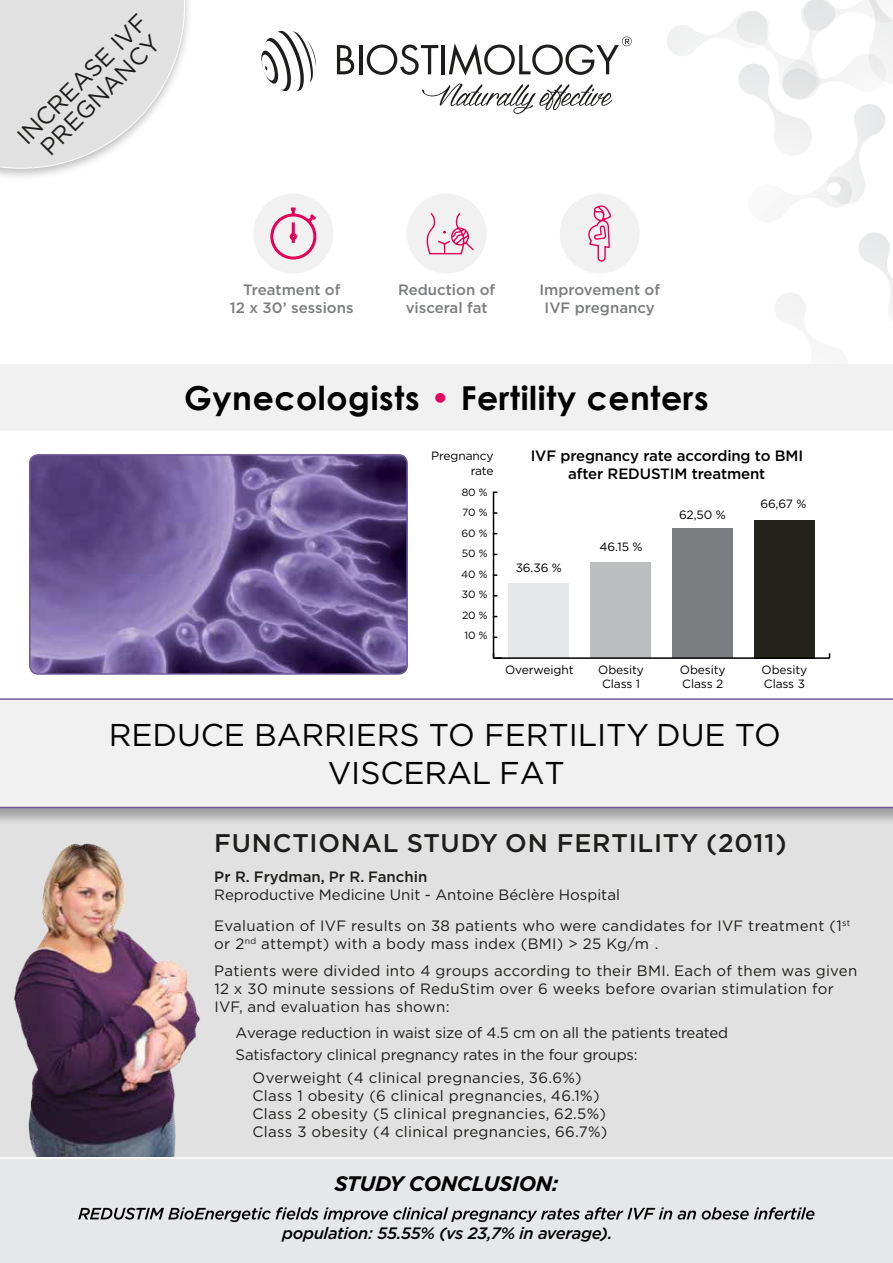
<style>
.page{position:relative;width:893px;height:1263px;background:#e2e1e1}
.page>*{position:absolute;margin:0;border:0;box-sizing:border-box;transform-origin:0 0}
.t1{font:700 33px "Century Gothic";letter-spacing:.02em;color:#000}
.t2{font:31.5px/37.8px "Gotham";letter-spacing:-.005em;color:#000;text-align:center}
.t3{font:500 25.5px "Gotham";letter-spacing:.03em;color:#1d1d1b}
.t4{font:24px/24px "Gotham";color:#1d1d1b;text-align:center}
.t5{font:italic 700 21px "Gotham";letter-spacing:-.02em;color:#000}
.t6{font:italic 500 16.5px "Gotham";letter-spacing:-.02em;color:#000}
.t7{font:15px/18px "Gotham";letter-spacing:.02em;color:#1d1d1b}
.t8{font:15px "Gotham";letter-spacing:-.01em;color:#1d1d1b}
.t9{font:500 15px/18px "Gotham";color:#7b7c7f;text-align:center}
.t10{font:500 15px/18px "Gotham";letter-spacing:-.01em;color:#000;text-align:center}
.t11{font:500 15px "Gotham";color:#1d1d1b}
.t12{font:12px/14.4px "Gotham";letter-spacing:-.01em;color:#000}
.t13{font:10.5px/20.5px "Gotham";letter-spacing:-.01em;color:#000;text-align:center}
.s1{color:#e5005a}
</style>
<div class="page">
<img style="left:14px;top:843px;width:186px;height:314px">
<div style="left:0;top:0;width:893px;height:431px;background:#fff"></div>
<svg style="left:775px;top:293px;width:33px;height:40px"></svg>
<svg style="left:859px;top:232px;width:34px;height:85px"></svg>
<svg style="left:667px;top:0;width:226px;height:207px"></svg>
<svg style="left:0;top:1157px;width:893px;height:66px"></svg>
<div style="left:0;top:428px;width:893px;height:374px;background:#fff"></div>
<div style="left:0;top:364px;width:893px;height:67px;background:#f1f1f2"></div>
<svg style="left:0;top:808px;width:893px;height:13px;background:#b4b3b4"></svg>
<div style="left:0;top:698px;width:893px;height:110px;background:#f1f1f2"></div>
<div style="left:253px;top:194px;width:80px;height:80px;background:#f1f1f2;border-radius:50%"></div>
<svg style="left:270px;top:207px;width:47px;height:53px"></svg>
<svg style="left:78px;top:1207px;width:736px;height:15px"></svg>
<svg style="left:0;top:0;width:189px;height:177px"></svg>
<svg style="left:0;top:0;width:185px;height:169px"></svg>
<div style="left:560px;top:194px;width:80px;height:80px;background:#f1f1f2;border-radius:50%"></div>
<svg style="left:588px;top:205px;width:24px;height:57px"></svg>
<div style="left:754px;top:520px;width:60px;height:138px;background:#23231b"></div>
<div style="left:672px;top:528px;width:61px;height:130px;background:#7b7c7f"></div>
<div style="left:590px;top:562px;width:61px;height:96px;background:#bcbec0"></div>
<div style="left:509px;top:583px;width:60px;height:75px;background:#e6e7e8"></div>
<hr style="left:493px;top:657px;width:336px;height:2px;background:#000">
<hr style="left:493px;top:492px;width:1px;height:166px;background:#000">
<svg style="left:493px;top:653px;width:9px;height:6px"></svg>
<img style="left:30px;top:455px;width:377px;height:217px">
<div style="left:29px;top:454px;width:379px;height:221px;border:2px solid #6c5a9a;border-radius:9px"></div>
<div style="left:407px;top:194px;width:80px;height:80px;background:#f1f1f2;border-radius:50%"></div>
<svg style="left:426px;top:212px;width:48px;height:43px"></svg>
<svg style="left:337px;top:45px;width:17px;height:29px"></svg>
<hr style="left:359px;top:45px;width:3px;height:29px;background:#1d1d1b">
<svg style="left:367px;top:45px;width:71px;height:30px"></svg>
<hr style="left:442px;top:45px;width:3px;height:29px;background:#1d1d1b">
<svg style="left:261px;top:31px;width:55px;height:61px"></svg>
<svg style="left:449px;top:37px;width:183px;height:39px"></svg>
<svg style="left:422px;top:83px;width:190px;height:31px"></svg>
<h3 class="t4" style="left:12px;top:131px;width:174px;rotate:-45deg">INCREASE IVF<br>PREGNANCY</h3>
<p class="t9" style="left:230px;top:280px;width:125px">Treatment of<br>12 x 30’ sessions</p>
<p class="t9" style="left:398px;top:280px;width:99px">Reduction of visceral fat</p>
<p class="t9" style="left:539px;top:280px;width:122px">Improvement of<br>IVF pregnancy</p>
<h1 class="t1" style="left:184px;top:377px;width:526px">Gynecologists <span class="s1">•</span> Fertility centers</h1>
<p class="t12" style="left:431px;top:449px;width:64px;text-align:right">Pregnancy rate</p>
<p class="t10" style="left:531px;top:447px;width:274px">IVF pregnancy rate according to BMI after REDUSTIM treatment</p>
<p class="t13" style="left:461px;top:481px;width:28px">80 %<br>70 %<br>60 %<br>50 %<br>40 %<br>30 %<br>20 %<br>10 %</p>
<p class="t12" style="left:516px;top:560px;width:48px">36.36 %</p>
<p class="t12" style="left:600px;top:539px;width:44px">46.15 %</p>
<p class="t12" style="left:679px;top:507px;width:48px">62,50 %</p>
<p class="t12" style="left:760px;top:497px;width:48px">66,67 %</p>
<p class="t12" style="left:505px;top:662px;width:70px">Overweight</p>
<p class="t12" style="left:598px;top:662px;width:47px;text-align:center">Obesity<br>Class 1</p>
<p class="t12" style="left:680px;top:662px;width:47px">Obesity<br>Class 2</p>
<p class="t12" style="left:762px;top:662px;width:47px">Obesity<br>Class 3</p>
<h2 class="t2" style="left:109px;top:716px;width:673px">REDUCE BARRIERS TO FERTILITY DUE TO<br>VISCERAL FAT</h2>
<h3 class="t3" style="left:214px;top:826px;width:574px">FUNCTIONAL STUDY ON FERTILITY (2011)</h3>
<p class="t11" style="left:214px;top:867px;width:215px">Pr R. Frydman, Pr R. Fanchin</p>
<p class="t7" style="left:214px;top:879px;width:637px;line-height:30.8px">Reproductive Medicine Unit - Antoine Béclère Hospital<br>Evaluation of IVF results on 38 patients who were candidates for IVF treatment (1<sup>st</sup></p>
<p class="t7" style="left:214px;top:930px;width:644px;line-height:26.5px">or 2<sup>nd</sup> attempt) with a body mass index (BMI) &gt; 25 Kg/m<sup>2</sup>.<br>Patients were divided into 4 groups according to their BMI. Each of them was given</p>
<p class="t7" style="left:214px;top:979px;width:621px">12 x 30 minute sessions of ReduStim over 6 weeks before ovarian stimulation for<br>IVF, and evaluation has shown:</p>
<p class="t8" style="left:236px;top:1023px;width:494px">Average reduction in waist size of 4.5 cm on all the patients treated</p>
<p class="t8" style="left:236px;top:1045px;width:404px">Satisfactory clinical pregnancy rates in the four groups:</p>
<p class="t7" style="left:253px;top:1068px;width:331px">Overweight (4 clinical pregnancies, 36.6%)</p>
<p class="t7" style="left:253px;top:1086px;width:356px">Class 1 obesity (6 clinical pregnancies, 46.1%)<br>Class 2 obesity (5 clinical pregnancies, 62.5%)<br>Class 3 obesity (4 clinical pregnancies, 66.7%)</p>
<h3 class="t5" style="left:335px;top:1170px;width:225px">STUDY CONCLUSION:</h3>
<p class="t6" style="left:282px;top:1222px;width:332px">population: 55.55% (vs 23,7% in average).</p>
</div>
